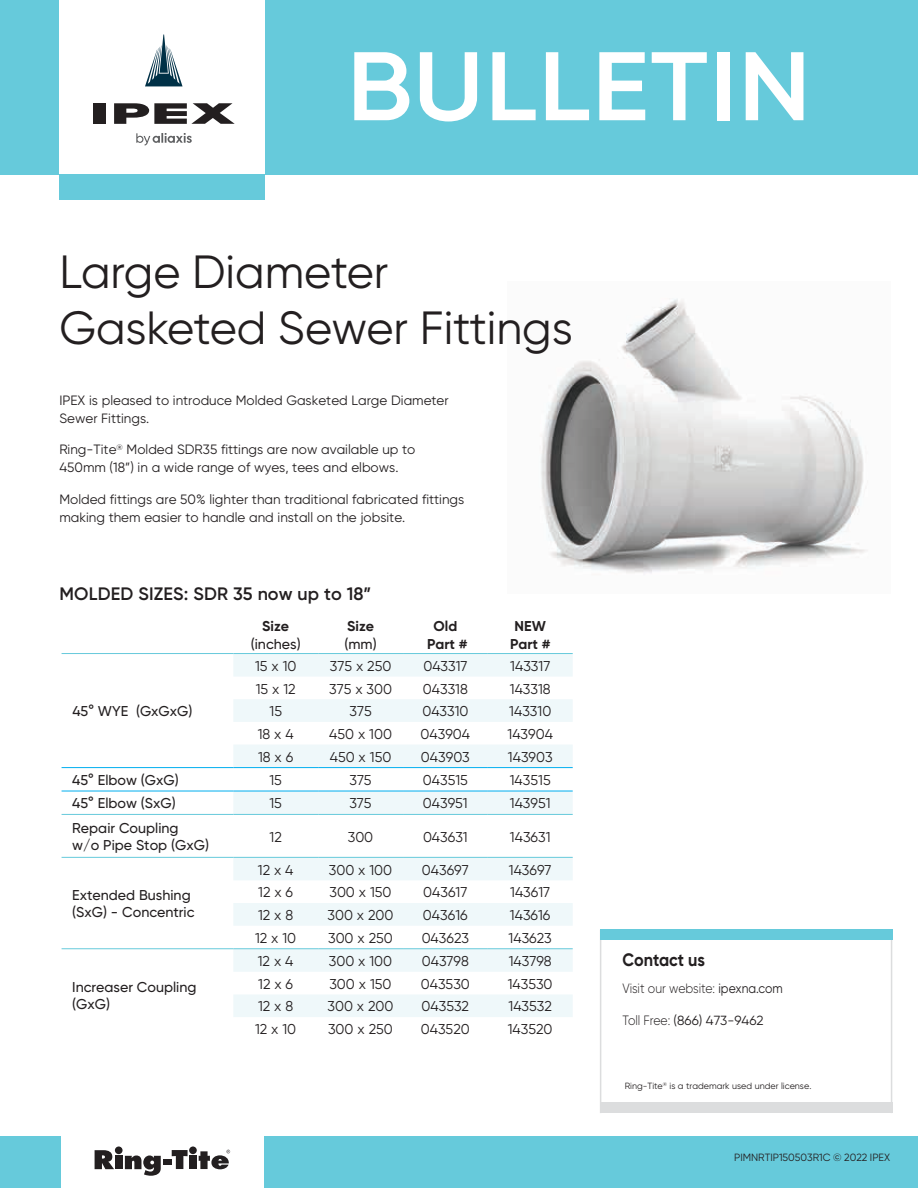
<style>
.page{position:relative;width:918px;height:1188px;background:#fff}
.page>*{position:absolute;margin:0;border:0;box-sizing:border-box;transform-origin:0 0}
.t1{font:600 97.2px "Gilroy";letter-spacing:.01em;color:#fff;scale:1.11 1}
.t2{font:46.5px/55.8px "Gilroy";color:#231f20}
.t3{font:600 18px "Gilroy";letter-spacing:.01em;color:#231f20}
.t4{font:700 18px "Gilroy";letter-spacing:-.005em;color:#231f20;scale:.9 1}
.t5{font:14.25px "Gilroy";color:#231f20}
.t6{font:500 14.25px/17.1px "Gilroy";color:#231f20}
.t7{font:700 14.25px/17.1px "Gilroy";color:#231f20;text-align:center}
.t8{font:13.5px/18px "Gilroy";color:#231f20}
.t9{font:300 13.5px "Gilroy";letter-spacing:-.005em;color:#231f20;scale:.9 1}
.t10{font:13.2px "Gilroy";color:#231f20}
.t11{font:10.5px "Gilroy";color:#231f20}
.t12{font:9px "Gilroy";color:#231f20}
.s1{font-weight:400}
.s2{font-weight:300;font-size:13.5px}
</style>
<div class="page">
<img style="left:541px;top:298px;width:327px;height:276px">
<div style="left:0;top:0;width:918px;height:174px;background:#66cadb"></div>
<div style="left:265px;top:1136px;width:653px;height:52px;background:#66cadb"></div>
<div style="left:59px;top:0;width:206px;height:193px;background:#fff"></div>
<div style="left:93px;top:103px;width:13px;height:21px;background:#231f20"></div>
<svg style="left:114px;top:103px;width:121px;height:21px"></svg>
<svg style="left:145px;top:34px;width:38px;height:52px"></svg>
<svg style="left:136px;top:133px;width:56px;height:13px"></svg>
<div style="left:59px;top:174px;width:206px;height:26px;background:#66cadb"></div>
<div style="left:0;top:1136px;width:60px;height:52px;background:#66cadb"></div>
<svg style="left:95px;top:1150px;width:19px;height:19px"></svg>
<div style="left:115px;top:1156px;width:7px;height:13px;background:#231f20"></div>
<svg style="left:125px;top:1156px;width:36px;height:20px"></svg>
<div style="left:163px;top:1159px;width:8px;height:6px;background:#231f20"></div>
<svg style="left:172px;top:1150px;width:16px;height:19px"></svg>
<div style="left:190px;top:1156px;width:7px;height:13px;background:#231f20"></div>
<div style="left:115px;top:1147px;width:8px;height:7px;background:#231f20;border-radius:50%"></div>
<div style="left:189px;top:1147px;width:8px;height:7px;background:#231f20;border-radius:50%"></div>
<svg style="left:199px;top:1150px;width:31px;height:19px"></svg>
<svg style="left:233px;top:654px;width:340px;height:363px;fill:#f4fafb"></svg>
<hr style="left:62px;top:653px;width:171px;height:1px;background:#66cadb">
<hr style="left:233px;top:653px;width:85px;height:1px;background:#66cadb">
<hr style="left:318px;top:653px;width:85px;height:1px;background:#66cadb">
<hr style="left:403px;top:653px;width:85px;height:1px;background:#66cadb">
<hr style="left:488px;top:653px;width:85px;height:1px;background:#66cadb">
<hr style="left:62px;top:767px;width:171px;height:1px;background:#00aeef">
<hr style="left:233px;top:767px;width:85px;height:1px;background:#00aeef">
<hr style="left:318px;top:767px;width:85px;height:1px;background:#00aeef">
<hr style="left:403px;top:767px;width:85px;height:1px;background:#00aeef">
<hr style="left:488px;top:767px;width:85px;height:1px;background:#00aeef">
<hr style="left:62px;top:791px;width:171px;height:1px;background:#00aeef">
<hr style="left:233px;top:791px;width:85px;height:1px;background:#00aeef">
<hr style="left:318px;top:791px;width:85px;height:1px;background:#00aeef">
<hr style="left:403px;top:791px;width:85px;height:1px;background:#00aeef">
<hr style="left:488px;top:791px;width:85px;height:1px;background:#00aeef">
<hr style="left:62px;top:814px;width:171px;height:1px;background:#66cadb">
<hr style="left:233px;top:814px;width:85px;height:1px;background:#66cadb">
<hr style="left:318px;top:814px;width:85px;height:1px;background:#66cadb">
<hr style="left:403px;top:814px;width:85px;height:1px;background:#66cadb">
<hr style="left:488px;top:814px;width:85px;height:1px;background:#66cadb">
<hr style="left:62px;top:857px;width:171px;height:1px;background:#66cadb">
<hr style="left:233px;top:857px;width:85px;height:1px;background:#66cadb">
<hr style="left:318px;top:857px;width:85px;height:1px;background:#66cadb">
<hr style="left:403px;top:857px;width:85px;height:1px;background:#66cadb">
<hr style="left:488px;top:857px;width:85px;height:1px;background:#66cadb">
<hr style="left:233px;top:948px;width:85px;height:1px;background:#66cadb">
<hr style="left:318px;top:948px;width:85px;height:1px;background:#66cadb">
<hr style="left:403px;top:948px;width:85px;height:1px;background:#66cadb">
<hr style="left:488px;top:948px;width:85px;height:1px;background:#66cadb">
<hr style="left:62px;top:948px;width:171px;height:1px;background:#66cadb">
<hr style="left:600px;top:930px;width:1px;height:183px;background:#dcddde">
<hr style="left:891px;top:930px;width:1px;height:183px;background:#dcddde">
<div style="left:600px;top:930px;width:292px;height:10px;background:#66cadb"></div>
<div style="left:600px;top:1102px;width:292px;height:11px;background:#dcddde"></div>
<h1 class="t1" style="left:347px;top:26px;width:420px">BULLETIN</h1>
<h2 class="t2" style="left:59px;top:243px;width:515px">Large Diameter<br>Gasketed Sewer Fittings</h2>
<p class="t8" style="left:59px;top:391px;width:391px">IPEX is pleased to introduce Molded Gasketed Large Diameter<br>Sewer Fittings.</p>
<p class="t8" style="left:59px;top:441px;width:358px">Ring-Tite<sup>®</sup> Molded SDR35 fittings are now available up to<br>450mm (18”) in a wide range of wyes, tees and elbows.</p>
<p class="t8" style="left:59px;top:490px;width:406px">Molded fittings are 50% lighter than traditional fabricated fittings making them easier to handle and install on the jobsite.</p>
<p class="t3" style="left:59px;top:582px;width:313px">MOLDED SIZES: SDR 35 now up to 18”</p>
<p class="t7" style="left:262px;top:618px;width:28px">Size</p>
<p class="t6" style="left:251px;top:635px;width:51px">(inches)</p>
<p class="t7" style="left:347px;top:618px;width:28px">Size</p>
<p class="t6" style="left:345px;top:635px;width:34px">(mm)</p>
<p class="t7" style="left:427px;top:618px;width:42px">Old<br>Part #</p>
<p class="t7" style="left:510px;top:618px;width:42px">NEW<br>Part #</p>
<p class="t6" style="left:72px;top:703px;width:122px">45° WYE (GxGxG)</p>
<p class="t5" style="left:255px;top:657px;width:43px">15 x 10</p>
<p class="t5" style="left:330px;top:657px;width:63px">375 x 250</p>
<p class="t5" style="left:423px;top:657px;width:46px">043317</p>
<p class="t5" style="left:510px;top:657px;width:42px">143317</p>
<p class="t5" style="left:256px;top:680px;width:41px">15 x 12</p>
<p class="t5" style="left:329px;top:680px;width:64px">375 x 300</p>
<p class="t5" style="left:423px;top:680px;width:47px">043318</p>
<p class="t5" style="left:510px;top:680px;width:42px">143318</p>
<p class="t5" style="left:269px;top:703px;width:14px">15</p>
<p class="t5" style="left:349px;top:703px;width:24px">375</p>
<p class="t5" style="left:422px;top:703px;width:48px">043310</p>
<p class="t5" style="left:509px;top:703px;width:44px">143310</p>
<p class="t5" style="left:258px;top:725px;width:38px">18 x 4</p>
<p class="t5" style="left:329px;top:725px;width:64px">450 x 100</p>
<p class="t5" style="left:421px;top:725px;width:51px">043904</p>
<p class="t5" style="left:508px;top:725px;width:47px">143904</p>
<p class="t5" style="left:258px;top:748px;width:37px">18 x 6</p>
<p class="t5" style="left:330px;top:748px;width:63px">450 x 150</p>
<p class="t5" style="left:421px;top:748px;width:50px">043903</p>
<p class="t5" style="left:508px;top:748px;width:46px">143903</p>
<p class="t6" style="left:72px;top:771px;width:108px">45° Elbow (GxG)</p>
<p class="t5" style="left:269px;top:771px;width:14px">15</p>
<p class="t5" style="left:349px;top:771px;width:24px">375</p>
<p class="t5" style="left:423px;top:771px;width:47px">043515</p>
<p class="t5" style="left:510px;top:771px;width:42px">143515</p>
<p class="t6" style="left:72px;top:795px;width:105px">45° Elbow (SxG)</p>
<p class="t5" style="left:269px;top:795px;width:14px">15</p>
<p class="t5" style="left:349px;top:795px;width:24px">375</p>
<p class="t5" style="left:423px;top:795px;width:46px">043951</p>
<p class="t5" style="left:510px;top:795px;width:42px">143951</p>
<p class="t6" style="left:72px;top:819px;width:138px">Repair Coupling w/o Pipe Stop (GxG)</p>
<p class="t5" style="left:270px;top:828px;width:14px">12</p>
<p class="t5" style="left:348px;top:828px;width:27px">300</p>
<p class="t5" style="left:423px;top:828px;width:46px">043631</p>
<p class="t5" style="left:510px;top:828px;width:42px">143631</p>
<p class="t6" style="left:72px;top:887px;width:124px">Extended Bushing (SxG) - Concentric</p>
<p class="t5" style="left:258px;top:861px;width:37px">12 x 4</p>
<p class="t5" style="left:329px;top:861px;width:65px">300 x 100</p>
<p class="t5" style="left:422px;top:861px;width:48px">043697</p>
<p class="t5" style="left:509px;top:861px;width:44px">143697</p>
<p class="t5" style="left:258px;top:884px;width:36px">12 x 6</p>
<p class="t5" style="left:329px;top:884px;width:64px">300 x 150</p>
<p class="t5" style="left:423px;top:884px;width:46px">043617</p>
<p class="t5" style="left:510px;top:884px;width:42px">143617</p>
<p class="t5" style="left:258px;top:906px;width:37px">12 x 8</p>
<p class="t5" style="left:327px;top:906px;width:68px">300 x 200</p>
<p class="t5" style="left:423px;top:906px;width:46px">043616</p>
<p class="t5" style="left:510px;top:906px;width:42px">143616</p>
<p class="t5" style="left:255px;top:929px;width:43px">12 x 10</p>
<p class="t5" style="left:328px;top:929px;width:66px">300 x 250</p>
<p class="t5" style="left:422px;top:929px;width:49px">043623</p>
<p class="t5" style="left:509px;top:929px;width:45px">143623</p>
<p class="t6" style="left:72px;top:978px;width:126px">Increaser Coupling (GxG)</p>
<p class="t5" style="left:258px;top:952px;width:37px">12 x 4</p>
<p class="t5" style="left:329px;top:952px;width:65px">300 x 100</p>
<p class="t5" style="left:422px;top:952px;width:49px">043798</p>
<p class="t5" style="left:509px;top:952px;width:45px">143798</p>
<p class="t5" style="left:258px;top:975px;width:36px">12 x 6</p>
<p class="t5" style="left:329px;top:975px;width:64px">300 x 150</p>
<p class="t5" style="left:421px;top:975px;width:51px">043530</p>
<p class="t5" style="left:508px;top:975px;width:46px">143530</p>
<p class="t5" style="left:258px;top:998px;width:37px">12 x 8</p>
<p class="t5" style="left:327px;top:998px;width:68px">300 x 200</p>
<p class="t5" style="left:422px;top:998px;width:49px">043532</p>
<p class="t5" style="left:508px;top:998px;width:45px">143532</p>
<p class="t5" style="left:255px;top:1021px;width:43px">12 x 10</p>
<p class="t5" style="left:328px;top:1021px;width:66px">300 x 250</p>
<p class="t5" style="left:421px;top:1021px;width:50px">043520</p>
<p class="t5" style="left:508px;top:1021px;width:46px">143520</p>
<p class="t4" style="left:623px;top:948px;width:93px">Contact us</p>
<p class="t9" style="left:623px;top:980px;width:180px">Visit our website: <span class="s1">ipexna.com</span></p>
<p class="t10" style="left:623px;top:1012px;width:143px"><span class="s2">Toll Free:</span> (866) 473-9462</p>
<p class="t12" style="left:625px;top:1081px;width:188px">Ring-Tite<sup>®</sup> is a trademark used under license.</p>
<p class="t11" style="left:734px;top:1151px;width:158px">PIMNRTIP150503R1C © 2022 IPEX</p>
</div>
